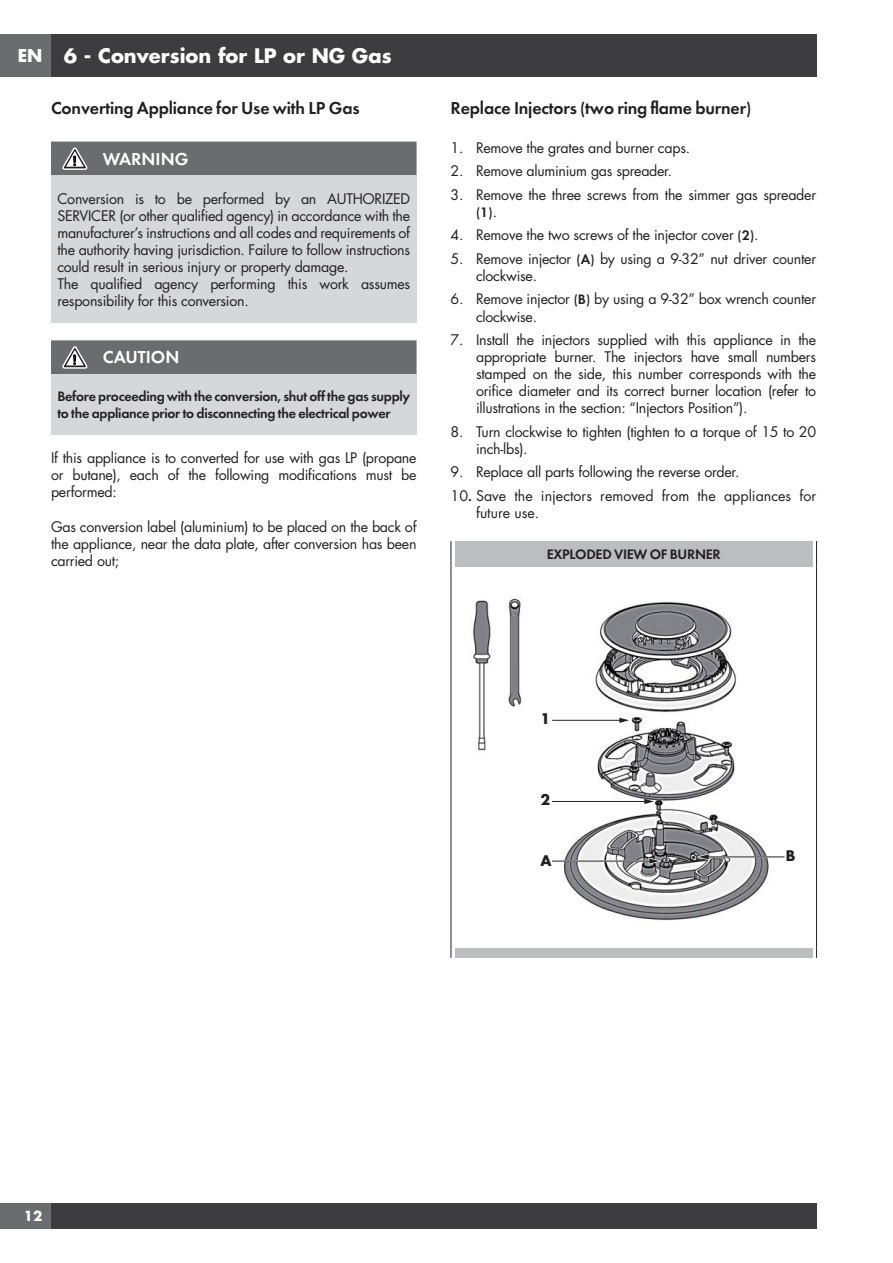
<style>
.page{position:relative;width:893px;height:1263px;background:#fff}
.page>*{position:absolute;margin:0;border:0;box-sizing:border-box;transform-origin:0 0}
.t1{font:700 19.5px "Futura";color:#fff}
.t2{font:18px "Futura Dem Bld";letter-spacing:-.01em;color:#231f20}
.t3{font:18px "Futura Dem Bld";color:#fff}
.t4{font:700 17.25px "Futura";color:#fff}
.t5{font:14.25px/17.1px "Futura";letter-spacing:-.02em;color:#231f20}
.t6{font:14.25px/17.1px "Futura Dem Bld";letter-spacing:-.02em;color:#231f20}
.t7{font:14.25px/17.1px "Futura";color:#231f20}
.t8{font:700 14.25px "Futura";color:#231f20}
.t9{font:700 13.5px "Futura";color:#fff}
.s1{font-family:"Futura"}
.s2{font-family:"Futura Dem Bld"}
</style>
<div class="page">
<div style="left:0;top:34px;width:51px;height:43px;background:#6b6c6f"></div>
<div style="left:51px;top:34px;width:765px;height:43px;background:#3d3c3e"></div>
<div style="left:0;top:1203px;width:51px;height:26px;background:#6b6c6f"></div>
<div style="left:51px;top:1203px;width:765px;height:26px;background:#3d3c3e"></div>
<div style="left:51px;top:176px;width:366px;height:147px;background:#d5d7d8"></div>
<div style="left:51px;top:142px;width:366px;height:34px;background:#6b6c6f"></div>
<div style="left:51px;top:374px;width:366px;height:61px;background:#d5d7d8"></div>
<div style="left:51px;top:340px;width:366px;height:34px;background:#6b6c6f"></div>
<svg style="left:451px;top:541px;width:1px;height:26px"></svg>
<svg style="left:816px;top:541px;width:1px;height:26px"></svg>
<hr style="left:451px;top:567px;width:1px;height:381px;background:#231f20">
<hr style="left:816px;top:567px;width:1px;height:381px;background:#231f20">
<div style="left:455px;top:541px;width:357px;height:26px;background:#bbbdc0"></div>
<img style="left:472px;top:600px;width:19px;height:151px">
<img style="left:508px;top:598px;width:14px;height:109px">
<img style="left:552px;top:602px;width:217px;height:319px">
<hr style="left:572px;top:719px;width:57px;height:3px;background:#fff">
<hr style="left:552px;top:720px;width:69px;height:1px;background:#231f20">
<svg style="left:619px;top:718px;width:10px;height:5px"></svg>
<hr style="left:572px;top:800px;width:82px;height:3px;background:#fff">
<hr style="left:552px;top:801px;width:94px;height:1px;background:#231f20">
<svg style="left:644px;top:799px;width:10px;height:5px"></svg>
<hr style="left:707px;top:856px;width:77px;height:2px;background:#fff">
<hr style="left:707px;top:857px;width:77px;height:1px;background:#231f20">
<svg style="left:696px;top:853px;width:13px;height:7px"></svg>
<hr style="left:523px;top:860px;width:128px;height:2px;background:#fff">
<hr style="left:552px;top:861px;width:99px;height:1px;background:#231f20">
<svg style="left:648px;top:858px;width:13px;height:7px"></svg>
<div style="left:455px;top:948px;width:357px;height:10px;background:#bbbdc0"></div>
<p class="t4" style="left:18px;top:48px;width:26px">EN</p>
<h1 class="t1" style="left:64px;top:47px;width:329px">6 - Conversion for LP or NG Gas</h1>
<p class="t2" style="left:51px;top:100px;width:310px">Converting Appliance for Use with LP Gas</p>
<p class="t3" style="left:103px;top:150px;width:87px">WARNING</p>
<p class="t5" style="left:57px;top:191px;width:354px">Conversion is to be performed by an AUTHORIZED SERVICER (or other qualified agency) in accordance with the manufacturer’s instructions and all codes and requirements of the authority having jurisdiction. Failure to follow instructions could result in serious injury or property damage.<br>The qualified agency performing this work assumes responsibility for this conversion.</p>
<p class="t3" style="left:103px;top:349px;width:78px">CAUTION</p>
<p class="t6" style="left:57px;top:388px;width:354px">Before proceeding with the conversion, shut off the gas supply to the appliance prior to disconnecting the electrical power</p>
<p class="t5" style="left:51px;top:451px;width:367px;text-align:justify">If this appliance is to converted for use with gas LP (propane or butane), each of the following modifications must be performed:</p>
<p class="t5" style="left:51px;top:519px;width:367px;text-align:justify">Gas conversion label (aluminium) to be placed on the back of the appliance, near the data plate, after conversion has been carried out;</p>
<p class="t2" style="left:451px;top:100px;width:302px">Replace Injectors (two ring flame burner)</p>
<p class="t5" style="left:451px;top:140px;width:241px">1. Remove the grates and burner caps.</p>
<p class="t5" style="left:451px;top:164px;width:223px">2. Remove aluminium gas spreader.</p>
<p class="t5" style="left:451px;top:187px;width:367px">3. Remove the three screws from the simmer gas spreader</p>
<p class="t6" style="left:476px;top:205px;width:22px">(1)<span class="s1">.</span></p>
<p class="t5" style="left:451px;top:228px;width:310px">4. Remove the two screws of the injector cover <span class="s2">(2)</span>.</p>
<p class="t5" style="left:476px;top:251px;width:342px;text-indent:-25px">5. Remove injector <span class="s2">(A)</span> by using a 9-32” nut driver counter clockwise.</p>
<p class="t5" style="left:476px;top:292px;width:342px;text-indent:-25px">6. Remove injector <span class="s2">(B)</span> by using a 9-32” box wrench counter clockwise.</p>
<p class="t5" style="left:476px;top:332px;width:342px;text-align:justify;text-indent:-25px">7. Install the injectors supplied with this appliance in the appropriate burner. The injectors have small numbers stamped on the side, this number corresponds with the orifice diameter and its correct burner location (refer to illustrations in the section: “Injectors Position”).</p>
<p class="t5" style="left:476px;top:424px;width:342px;text-indent:-25px">8. Turn clockwise to tighten (tighten to a torque of 15 to 20 inch-lbs).</p>
<p class="t5" style="left:451px;top:465px;width:290px">9. Replace all parts following the reverse order.</p>
<p class="t7" style="left:476px;top:488px;width:342px;text-indent:-25px">10<span class="s2">.</span> Save the injectors removed from the appliances for future use.</p>
<p class="t6" style="left:547px;top:546px;width:176px">EXPLODED VIEW OF BURNER</p>
<p class="t8" style="left:540px;top:712px;width:11px">1</p>
<p class="t8" style="left:540px;top:793px;width:11px">2</p>
<p class="t8" style="left:540px;top:854px;width:13px">A</p>
<p class="t8" style="left:786px;top:849px;width:11px">B</p>
<p class="t9" style="left:24px;top:1210px;width:20px">12</p>
</div>
